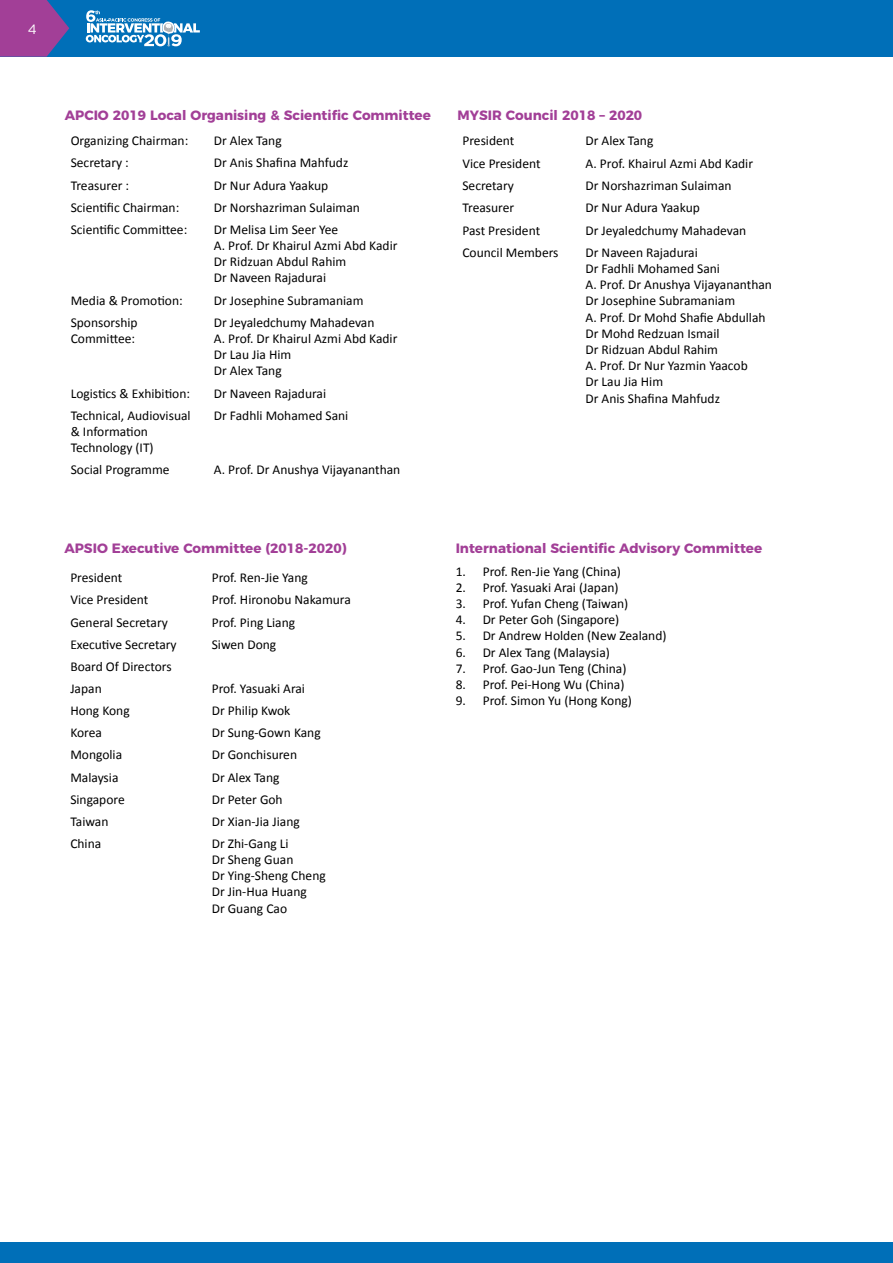
<style>
.page{position:relative;width:893px;height:1263px;background:#fff}
.page>*{position:absolute;margin:0;border:0;box-sizing:border-box;transform-origin:0 0}
.t1{font:13.5px/16.2px "Calibri";color:#000}
.t2{font:700 13.5px "Montserrat";color:#a23f97}
.t3{font:13.5px "Gotham";color:#fff}
</style>
<div class="page">
<div style="left:0;top:0;width:893px;height:57px;background:#006fb8"></div>
<div style="left:0;top:1242px;width:893px;height:21px;background:#006fb8"></div>
<svg style="left:0;top:0;width:69px;height:57px"></svg>
<svg style="left:86px;top:10px;width:114px;height:37px"></svg>
<p class="t3" style="left:28px;top:20px;width:11px">4</p>
<p class="t2" style="left:65px;top:104px;width:368px">APCIO 2019 Local Organising &amp; Scientific Committee</p>
<p class="t2" style="left:458px;top:104px;width:186px">MYSIR Council 2018 – 2020</p>
<p class="t1" style="left:71px;top:134px;width:119px">Organizing Chairman:</p>
<p class="t1" style="left:214px;top:134px;width:69px">Dr Alex Tang</p>
<p class="t1" style="left:71px;top:156px;width:60px">Secretary :</p>
<p class="t1" style="left:214px;top:156px;width:136px">Dr Anis Shafina Mahfudz</p>
<p class="t1" style="left:71px;top:178px;width:60px">Treasurer :</p>
<p class="t1" style="left:214px;top:178px;width:116px">Dr Nur Adura Yaakup</p>
<p class="t1" style="left:71px;top:200px;width:110px">Scientific Chairman:</p>
<p class="t1" style="left:214px;top:200px;width:148px">Dr Norshazriman Sulaiman</p>
<p class="t1" style="left:71px;top:222px;width:118px">Scientific Committee:</p>
<p class="t1" style="left:214px;top:222px;width:185px">Dr Melisa Lim Seer Yee<br>A. Prof. Dr Khairul Azmi Abd Kadir<br>Dr Ridzuan Abdul Rahim<br>Dr Naveen Rajadurai</p>
<p class="t1" style="left:71px;top:293px;width:114px">Media &amp; Promotion:</p>
<p class="t1" style="left:214px;top:293px;width:151px">Dr Josephine Subramaniam</p>
<p class="t1" style="left:71px;top:315px;width:68px">Sponsorship<br>Committee:</p>
<p class="t1" style="left:214px;top:315px;width:185px">Dr Jeyaledchumy Mahadevan<br>A. Prof. Dr Khairul Azmi Abd Kadir<br>Dr Lau Jia Him<br>Dr Alex Tang</p>
<p class="t1" style="left:71px;top:386px;width:121px">Logistics &amp; Exhibition:</p>
<p class="t1" style="left:214px;top:386px;width:114px">Dr Naveen Rajadurai</p>
<p class="t1" style="left:71px;top:408px;width:121px">Technical, Audiovisual &amp; Information<br>Technology (IT)</p>
<p class="t1" style="left:214px;top:408px;width:136px">Dr Fadhli Mohamed Sani</p>
<p class="t1" style="left:71px;top:463px;width:100px">Social Programme</p>
<p class="t1" style="left:214px;top:463px;width:188px">A. Prof. Dr Anushya Vijayananthan</p>
<p class="t2" style="left:64px;top:537px;width:284px">APSIO Executive Committee (2018-2020)</p>
<p class="t1" style="left:70px;top:570px;width:53px">President</p>
<p class="t1" style="left:212px;top:570px;width:98px">Prof. Ren-Jie Yang</p>
<p class="t1" style="left:70px;top:593px;width:80px">Vice President</p>
<p class="t1" style="left:212px;top:593px;width:141px">Prof. Hironobu Nakamura</p>
<p class="t1" style="left:70px;top:615px;width:99px">General Secretary</p>
<p class="t1" style="left:212px;top:615px;width:85px">Prof. Ping Liang</p>
<p class="t1" style="left:70px;top:637px;width:108px">Executive Secretary</p>
<p class="t1" style="left:212px;top:637px;width:66px">Siwen Dong</p>
<p class="t1" style="left:70px;top:656px;width:103px;line-height:22.2px">Board Of Directors<br>Japan</p>
<p class="t1" style="left:212px;top:681px;width:95px">Prof. Yasuaki Arai</p>
<p class="t1" style="left:70px;top:704px;width:61px">Hong Kong</p>
<p class="t1" style="left:212px;top:704px;width:80px">Dr Philip Kwok</p>
<p class="t1" style="left:70px;top:726px;width:33px">Korea</p>
<p class="t1" style="left:212px;top:726px;width:111px">Dr Sung-Gown Kang</p>
<p class="t1" style="left:70px;top:748px;width:53px">Mongolia</p>
<p class="t1" style="left:212px;top:748px;width:87px">Dr Gonchisuren</p>
<p class="t1" style="left:70px;top:770px;width:50px">Malaysia</p>
<p class="t1" style="left:212px;top:770px;width:69px">Dr Alex Tang</p>
<p class="t1" style="left:70px;top:792px;width:56px">Singapore</p>
<p class="t1" style="left:212px;top:792px;width:72px">Dr Peter Goh</p>
<p class="t1" style="left:70px;top:814px;width:40px">Taiwan</p>
<p class="t1" style="left:212px;top:814px;width:90px">Dr Xian-Jia Jiang</p>
<p class="t1" style="left:70px;top:836px;width:32px">China</p>
<p class="t1" style="left:212px;top:836px;width:116px">Dr Zhi-Gang Li<br>Dr Sheng Guan<br>Dr Ying-Sheng Cheng<br>Dr Jin-Hua Huang<br>Dr Guang Cao</p>
<p class="t1" style="left:462px;top:134px;width:53px">President</p>
<p class="t1" style="left:586px;top:134px;width:69px">Dr Alex Tang</p>
<p class="t1" style="left:462px;top:156px;width:80px">Vice President</p>
<p class="t1" style="left:586px;top:156px;width:169px">A. Prof. Khairul Azmi Abd Kadir</p>
<p class="t1" style="left:462px;top:179px;width:53px">Secretary</p>
<p class="t1" style="left:586px;top:179px;width:148px">Dr Norshazriman Sulaiman</p>
<p class="t1" style="left:462px;top:201px;width:53px">Treasurer</p>
<p class="t1" style="left:586px;top:201px;width:116px">Dr Nur Adura Yaakup</p>
<p class="t1" style="left:462px;top:223px;width:79px">Past President</p>
<p class="t1" style="left:586px;top:223px;width:162px">Dr Jeyaledchumy Mahadevan</p>
<p class="t1" style="left:462px;top:245px;width:98px">Council Members</p>
<p class="t1" style="left:586px;top:245px;width:188px">Dr Naveen Rajadurai<br>Dr Fadhli Mohamed Sani<br>A. Prof. Dr Anushya Vijayananthan<br>Dr Josephine Subramaniam<br>A. Prof. Dr Mohd Shafie Abdullah<br>Dr Mohd Redzuan Ismail<br>Dr Ridzuan Abdul Rahim<br>A. Prof. Dr Nur Yazmin Yaacob<br>Dr Lau Jia Him<br>Dr Anis Shafina Mahfudz</p>
<p class="t2" style="left:456px;top:537px;width:308px">International Scientific Advisory Committee</p>
<p class="t1" style="left:456px;top:564px;width:167px">1. Prof. Ren-Jie Yang (China)</p>
<p class="t1" style="left:456px;top:580px;width:164px">2. Prof. Yasuaki Arai (Japan)</p>
<p class="t1" style="left:456px;top:596px;width:174px">3. Prof. Yufan Cheng (Taiwan)</p>
<p class="t1" style="left:456px;top:613px;width:165px">4. Dr Peter Goh (Singapore)</p>
<p class="t1" style="left:456px;top:629px;width:212px">5. Dr Andrew Holden (New Zealand)</p>
<p class="t1" style="left:456px;top:645px;width:156px">6. Dr Alex Tang (Malaysia)</p>
<p class="t1" style="left:456px;top:661px;width:172px">7. Prof. Gao-Jun Teng (China)</p>
<p class="t1" style="left:456px;top:677px;width:170px">8. Prof. Pei-Hong Wu (China)</p>
<p class="t1" style="left:456px;top:694px;width:178px">9. Prof. Simon Yu (Hong Kong)</p>
</div>
